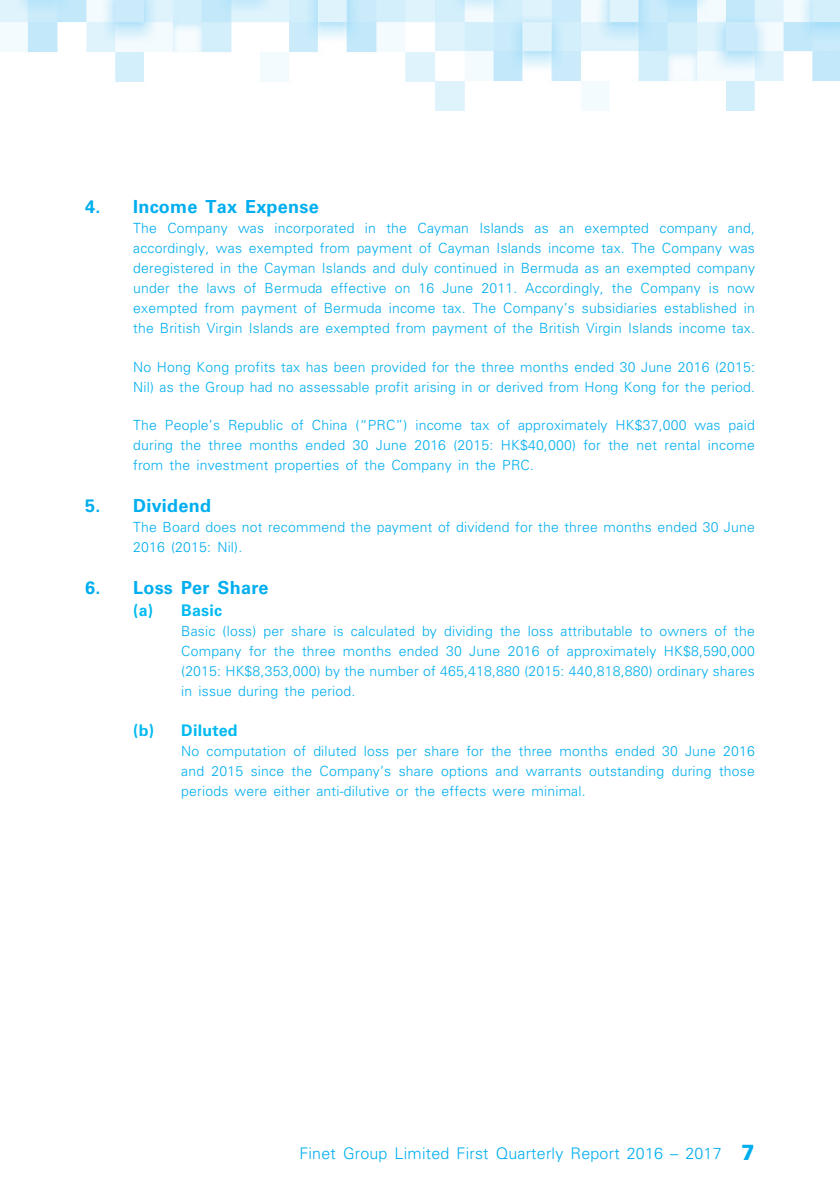
<style>
.page{position:relative;width:840px;height:1191px;background:#fff}
.page>*{position:absolute;margin:0;border:0;box-sizing:border-box;transform-origin:0 0}
._17_H1__Note{font:700 18px "Univers LT Std";letter-spacing:.015em;color:#00aeef}
.t1{font:300 16px "Univers LT Std";letter-spacing:.015em;color:#00aeef}
._18___H2__Note{font:700 16px "Univers LT Std";letter-spacing:.015em;color:#00baf1}
._26___P2__Note{font:300 14px/20px "Univers LT Std";letter-spacing:.015em;color:#00aeef;text-align:justify}
._27_____P4__Note{font:300 14px/20px "Univers LT Std";letter-spacing:.015em;color:#00aeef;text-align:justify}
.s1{font-weight:900;font-size:22px}
</style>
<div class="page">
<img style="left:0;top:0;width:839px;height:110px">
<p class="_17_H1__Note" style="left:85px;top:196px;width:235px">4. Income Tax Expense</p>
<p class="_26___P2__Note" style="left:133px;top:218px;width:623px">The Company was incorporated in the Cayman Islands as an exempted company and, accordingly, was exempted from payment of Cayman Islands income tax. The Company was deregistered in the Cayman Islands and duly continued in Bermuda as an exempted company under the laws of Bermuda effective on 16 June 2011. Accordingly, the Company is now exempted from payment of Bermuda income tax. The Company’s subsidiaries established in the British Virgin Islands are exempted from payment of the British Virgin Islands income tax.</p>
<p class="_26___P2__Note" style="left:133px;top:356px;width:623px">No Hong Kong profits tax has been provided for the three months ended 30 June 2016 (2015:<br>Nil) as the Group had no assessable profit arising in or derived from Hong Kong for the period.</p>
<p class="_26___P2__Note" style="left:133px;top:414px;width:623px">The People’s Republic of China (“PRC”) income tax of approximately HK$37,000 was paid during the three months ended 30 June 2016 (2015: HK$40,000) for the net rental income from the investment properties of the Company in the PRC.</p>
<p class="_17_H1__Note" style="left:85px;top:494px;width:127px">5. Dividend</p>
<p class="_26___P2__Note" style="left:133px;top:516px;width:623px">The Board does not recommend the payment of dividend for the three months ended 30 June<br>2016 (2015: Nil).</p>
<p class="_17_H1__Note" style="left:85px;top:576px;width:185px">6. Loss Per Share</p>
<p class="_18___H2__Note" style="left:133px;top:600px;width:90px">(a) Basic</p>
<p class="_27_____P4__Note" style="left:181px;top:620px;width:575px">Basic (loss) per share is calculated by dividing the loss attributable to owners of the Company for the three months ended 30 June 2016 of approximately HK$8,590,000 (2015: HK$8,353,000) by the number of 465,418,880 (2015: 440,818,880) ordinary shares in issue during the period.</p>
<p class="_18___H2__Note" style="left:133px;top:720px;width:106px">(b) Diluted</p>
<p class="_27_____P4__Note" style="left:181px;top:740px;width:575px">No computation of diluted loss per share for the three months ended 30 June 2016 and 2015 since the Company’s share options and warrants outstanding during those periods were either anti-dilutive or the effects were minimal.</p>
<p class="t1" style="left:299px;top:1143px;width:456px">Finet Group Limited First Quarterly Report 2016 – 2017 <span class="s1">7</span></p>
</div>
